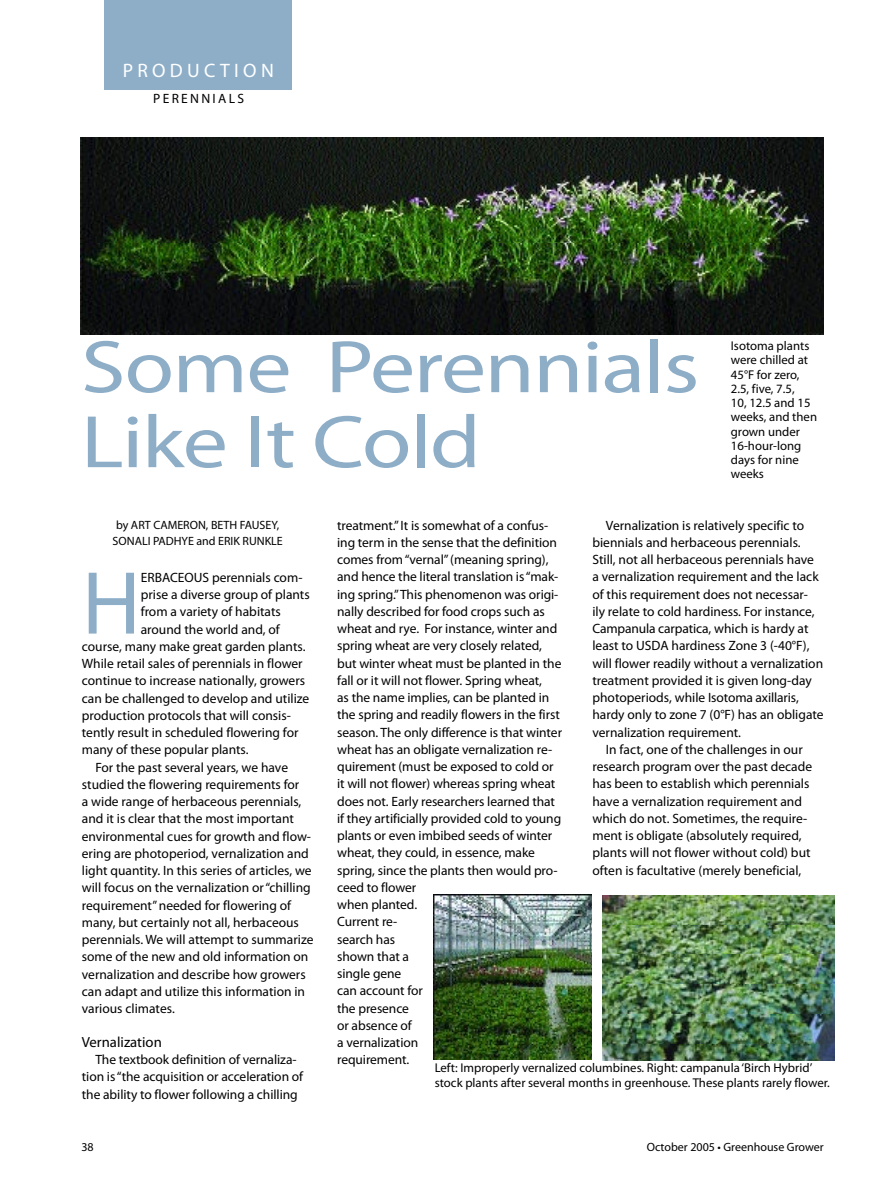
<style>
.page{position:relative;width:878px;height:1188px;background:#fff}
.page>*{position:absolute;margin:0;border:0;box-sizing:border-box;transform-origin:0 0}
.t1{font:90.3px "Myriad Pro";color:#8eaec8}
.t2{font:75px/75px "Myriad Pro";letter-spacing:-.015em;color:#8eaec8;scale:1.2 1}
.t3{font:19.5px "Myriad Pro";color:#fff}
.t4{font:14.7px "Myriad Pro";color:#000}
.t5{font:13.5px/17.2px "Myriad Pro";color:#000;text-align:center}
.t6{font:12.75px/14.2px "Myriad Pro";color:#000}
.t7{font:12px/16.5px "Myriad Pro";color:#000}
</style>
<div class="page">
<div style="left:105px;top:0;width:187px;height:90px;background:#8eaec8"></div>
<img style="left:80px;top:138px;width:744px;height:196px">
<img style="left:433px;top:895px;width:158px;height:165px">
<img style="left:602px;top:895px;width:232px;height:165px">
<h3 class="t3" style="left:123px;top:59px;width:16px">production</h3>
<p class="t5" style="left:153px;top:90px;width:10px">perennials</p>
<h2 class="t2" style="left:81px;top:328px;width:516px">Some Perennials<br>Like It Cold</h2>
<p class="t6" style="left:730px;top:339px;width:88px">Isotoma plants were chilled at<br>45°F for zero,<br>2.5, five, 7.5,<br>10, 12.5 and 15 weeks, and then grown under<br>16-hour-long days for nine weeks</p>
<p class="t7" style="left:113px;top:516px;width:172px">by ART CAMERON, BETH FAUSEY,<br>SONALI PADHYE and ERIK RUNKLE</p>
<h1 class="t1" style="left:82px;top:548px;width:60px">H</h1>
<p class="t5" style="left:141px;top:568px;width:163px">ERBACEOUS perennials com-</p>
<p class="t5" style="left:141px;top:586px;width:170px">prise a diverse group of plants</p>
<p class="t5" style="left:141px;top:603px;width:142px">from a variety of habitats</p>
<p class="t5" style="left:141px;top:620px;width:141px">around the world and, of</p>
<p class="t5" style="left:82px;top:637px;width:225px">course, many make great garden plants.</p>
<p class="t5" style="left:82px;top:655px;width:222px">While retail sales of perennials in flower</p>
<p class="t5" style="left:82px;top:672px;width:225px">continue to increase nationally, growers</p>
<p class="t5" style="left:82px;top:689px;width:229px">can be challenged to develop and utilize</p>
<p class="t5" style="left:82px;top:706px;width:210px">production protocols that will consis-</p>
<p class="t5" style="left:82px;top:724px;width:218px">tently result in scheduled flowering for</p>
<p class="t5" style="left:82px;top:741px;width:168px">many of these popular plants.</p>
<p class="t5" style="left:95px;top:758px;width:194px">For the past several years, we have</p>
<p class="t5" style="left:82px;top:775px;width:219px">studied the flowering requirements for</p>
<p class="t5" style="left:82px;top:793px;width:221px">a wide range of herbaceous perennials,</p>
<p class="t5" style="left:82px;top:810px;width:213px">and it is clear that the most important</p>
<p class="t5" style="left:82px;top:827px;width:231px">environmental cues for growth and flow-</p>
<p class="t5" style="left:82px;top:844px;width:228px">ering are photoperiod, vernalization and</p>
<p class="t5" style="left:82px;top:862px;width:231px">light quantity. In this series of articles, we</p>
<p class="t5" style="left:82px;top:879px;width:230px">will focus on the vernalization or“chilling</p>
<p class="t5" style="left:82px;top:896px;width:211px">requirement”needed for flowering of</p>
<p class="t5" style="left:82px;top:913px;width:218px">many, but certainly not all, herbaceous</p>
<p class="t5" style="left:82px;top:931px;width:233px">perennials. We will attempt to summarize</p>
<p class="t5" style="left:82px;top:948px;width:228px">some of the new and old information on</p>
<p class="t5" style="left:82px;top:965px;width:225px">vernalization and describe how growers</p>
<p class="t5" style="left:82px;top:983px;width:225px">can adapt and utilize this information in</p>
<p class="t5" style="left:82px;top:1000px;width:94px">various climates.</p>
<p class="t4" style="left:82px;top:1033px;width:81px">Vernalization</p>
<p class="t5" style="left:82px;top:1051px;width:223px">The textbook definition of vernaliza&shy;tion is“the acquisition or acceleration of the ability to flower following a chilling</p>
<p class="t5" style="left:337px;top:516px;width:226px;text-align:left">treatment.”It is somewhat of a confus&shy;ing term in the sense that the definition comes from“vernal”(meaning spring), and hence the literal translation is“mak&shy;ing spring.”This phenomenon was origi&shy;nally described for food crops such as wheat and rye. For instance, winter and spring wheat are very closely related, but winter wheat must be planted in the fall or it will not flower. Spring wheat,<br>as the name implies, can be planted in the spring and readily flowers in the first season. The only difference is that winter wheat has an obligate vernalization re&shy;quirement (must be exposed to cold or it will not flower) whereas spring wheat does not. Early researchers learned that if they artificially provided cold to young plants or even imbibed seeds of winter wheat, they could, in essence, make spring, since the plants then would pro&shy;ceed to flower<br>when planted.<br>Current re-<br>search has<br>shown that a<br>single gene<br>can account for<br>the presence<br>or absence of<br>a vernalization<br>requirement.</p>
<p class="t5" style="left:606px;top:516px;width:200px">Vernalization is relatively specific to</p>
<p class="t5" style="left:592px;top:533px;width:210px">biennials and herbaceous perennials.</p>
<p class="t5" style="left:592px;top:551px;width:223px">Still, not all herbaceous perennials have</p>
<p class="t5" style="left:592px;top:568px;width:228px">a vernalization requirement and the lack</p>
<p class="t5" style="left:592px;top:585px;width:217px">of this requirement does not necessar-</p>
<p class="t5" style="left:592px;top:602px;width:224px">ily relate to cold hardiness. For instance,</p>
<p class="t5" style="left:592px;top:620px;width:217px">Campanula carpatica, which is hardy at</p>
<p class="t5" style="left:592px;top:637px;width:218px">least to USDA hardiness Zone 3 (-40°F),</p>
<p class="t5" style="left:592px;top:654px;width:232px">will flower readily without a vernalization</p>
<p class="t5" style="left:592px;top:672px;width:221px">treatment provided it is given long-day</p>
<p class="t5" style="left:592px;top:689px;width:208px">photoperiods, while Isotoma axillaris,</p>
<p class="t5" style="left:592px;top:706px;width:233px">hardy only to zone 7 (0°F) has an obligate</p>
<p class="t5" style="left:592px;top:723px;width:150px">vernalization requirement.</p>
<p class="t5" style="left:606px;top:741px;width:198px">In fact, one of the challenges in our</p>
<p class="t5" style="left:592px;top:758px;width:221px">research program over the past decade</p>
<p class="t5" style="left:592px;top:775px;width:218px">has been to establish which perennials</p>
<p class="t5" style="left:592px;top:792px;width:211px">have a vernalization requirement and</p>
<p class="t5" style="left:592px;top:810px;width:216px">which do not. Sometimes, the require-</p>
<p class="t5" style="left:592px;top:827px;width:211px">ment is obligate (absolutely required,</p>
<p class="t5" style="left:592px;top:844px;width:220px">plants will not flower without cold) but</p>
<p class="t5" style="left:592px;top:861px;width:210px">often is facultative (merely beneficial,</p>
<p class="t6" style="left:435px;top:1061px;width:396px">Left: Improperly vernalized columbines. Right: campanula ‘Birch Hybrid’ stock plants after several months in greenhouse. These plants rarely flower.</p>
<p class="t7" style="left:81px;top:1139px;width:14px">38</p>
<p class="t7" style="left:646px;top:1139px;width:178px">October 2005 • Greenhouse Grower</p>
</div>
